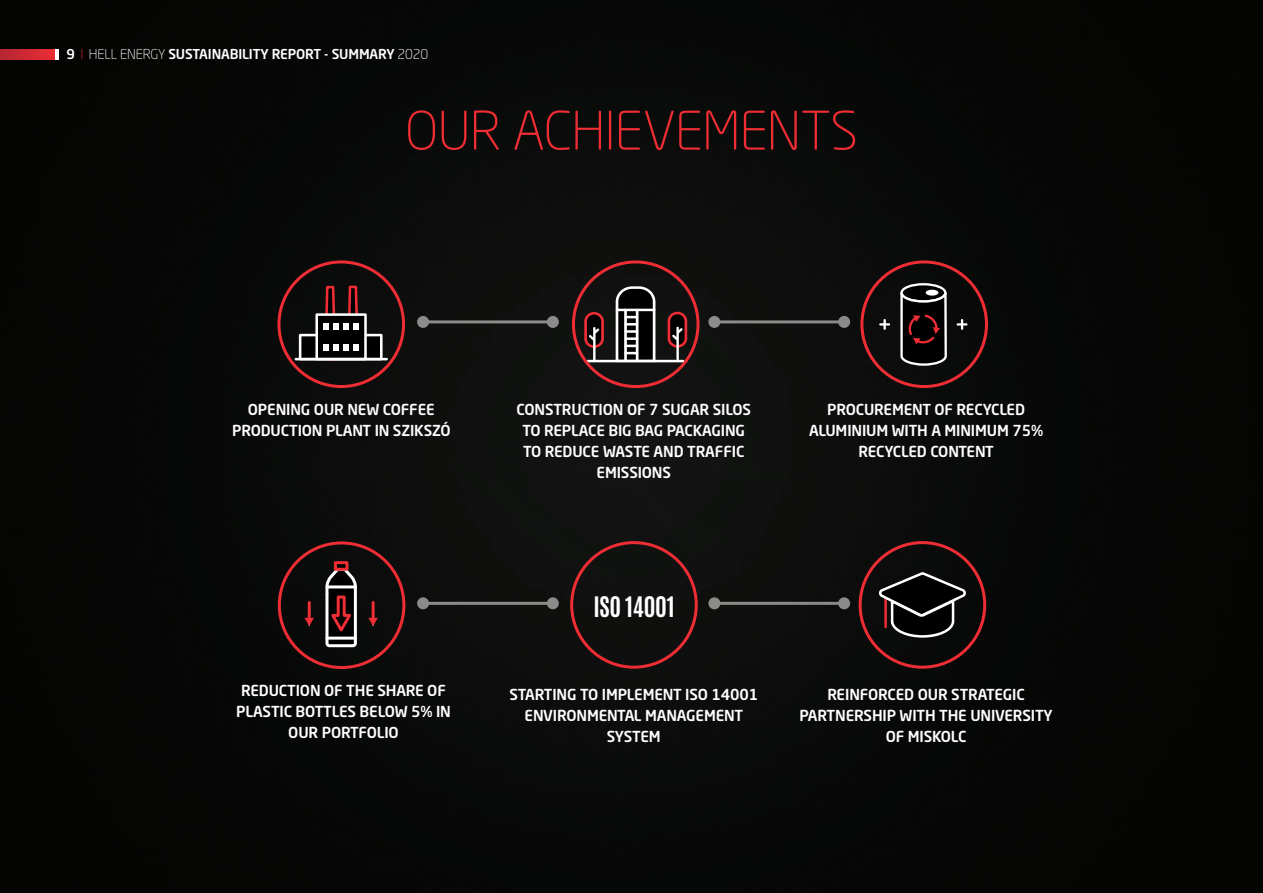
<style>
.page{position:relative;width:1263px;height:893px;background:#050504}
.page>*{position:absolute;margin:0;border:0;box-sizing:border-box;transform-origin:0 0}
.t1{font:300 52.5px "Neo Sans Pro";letter-spacing:-.015em;color:#ee2d34}
.t2{font:700 24px "Antonio";letter-spacing:-.01em;color:#fff}
.t3{font:500 15px/21px "Neo Sans Pro";letter-spacing:-.01em;color:#fff;text-align:center}
.t4{font:500 13.5px "Neo Sans Pro";letter-spacing:-.01em;color:#fff}
.s1{font-weight:300;color:#ee2d34}
.s2{font-weight:300}
</style>
<div class="page">
<div style="left:115px;top:0;width:1020px;height:893px;background:#080a08"></div>
<svg style="left:0;top:50px;width:56px;height:10px"></svg>
<svg style="left:56px;top:50px;width:3px;height:10px"></svg>
<div style="left:300px;top:335px;width:81px;height:24px;background:#000001"></div>
<div style="left:299px;top:334px;width:84px;height:26px;border:3px solid #fff"></div>
<div style="left:317px;top:315px;width:48px;height:44px;background:#000001"></div>
<div style="left:315px;top:313px;width:52px;height:47px;border:3px solid #fff"></div>
<svg style="left:323px;top:284px;width:37px;height:78px"></svg>
<hr style="left:295px;top:358px;width:93px;height:2px;background:#fff">
<div style="left:277px;top:260px;width:128px;height:128px;border:3px solid #ee2d34;border-radius:50%"></div>
<svg style="left:501px;top:234px;width:230px;height:129px"></svg>
<div style="left:572px;top:260px;width:127px;height:128px;border:3px solid #ee2d34;border-radius:50%"></div>
<div style="left:570px;top:541px;width:128px;height:128px;border:3px solid #ee2d34;border-radius:50%"></div>
<svg style="left:901px;top:284px;width:44px;height:17px"></svg>
<div style="left:900px;top:283px;width:46px;height:20px;border:2px solid #fff;border-radius:50%"></div>
<div style="left:926px;top:290px;width:12px;height:6px;background:#fff;border-radius:50%"></div>
<svg style="left:899px;top:291px;width:49px;height:76px"></svg>
<svg style="left:958px;top:320px;width:8px;height:9px"></svg>
<svg style="left:880px;top:320px;width:9px;height:9px"></svg>
<div style="left:860px;top:260px;width:128px;height:128px;border:3px solid #ee2d34;border-radius:50%"></div>
<svg style="left:877px;top:571px;width:91px;height:68px"></svg>
<div style="left:859px;top:541px;width:127px;height:128px;border:3px solid #ee2d34;border-radius:50%"></div>
<svg style="left:324px;top:560px;width:34px;height:89px"></svg>
<hr style="left:327px;top:585px;width:28px;height:3px;background:#fff">
<hr style="left:327px;top:637px;width:28px;height:3px;background:#fff">
<hr style="left:308px;top:602px;width:3px;height:17px;background:#ee2d34">
<svg style="left:304px;top:618px;width:10px;height:8px"></svg>
<hr style="left:372px;top:602px;width:3px;height:17px;background:#ee2d34">
<svg style="left:368px;top:618px;width:10px;height:8px"></svg>
<div style="left:278px;top:541px;width:127px;height:128px;border:3px solid #ee2d34;border-radius:50%"></div>
<hr style="left:423px;top:320px;width:130px;height:3px;background:#fff">
<svg style="left:417px;top:316px;width:12px;height:12px"></svg>
<svg style="left:547px;top:316px;width:12px;height:12px"></svg>
<hr style="left:423px;top:602px;width:130px;height:3px;background:#fff">
<div style="left:417px;top:597px;width:12px;height:12px;background:#8a8a8a;border-radius:50%"></div>
<div style="left:547px;top:597px;width:12px;height:12px;background:#8b8b8a;border-radius:50%"></div>
<hr style="left:714px;top:320px;width:130px;height:3px;background:#fff">
<div style="left:708px;top:316px;width:12px;height:12px;background:#8b8c8b;border-radius:50%"></div>
<svg style="left:838px;top:316px;width:12px;height:12px"></svg>
<hr style="left:714px;top:602px;width:130px;height:3px;background:#fff">
<svg style="left:708px;top:597px;width:12px;height:12px"></svg>
<div style="left:838px;top:597px;width:12px;height:12px;background:#898a89;border-radius:50%"></div>
<p class="t4" style="left:67px;top:46px;width:363px">9 <span class="s1">I</span> <span class="s2">HELL ENERGY</span> SUSTAINABILITY REPORT - SUMMARY <span class="s2">2020</span></p>
<h1 class="t1" style="left:405px;top:99px;width:454px">OUR ACHIEVEMENTS</h1>
<p class="t3" style="left:232px;top:399px;width:220px">OPENING OUR NEW COFFEE<br>PRODUCTION PLANT IN SZIKSZÓ</p>
<p class="t3" style="left:516px;top:399px;width:236px">CONSTRUCTION OF 7 SUGAR SILOS<br>TO REPLACE BIG BAG PACKAGING<br>TO REDUCE WASTE AND TRAFFIC<br>EMISSIONS</p>
<p class="t3" style="left:809px;top:399px;width:236px">PROCUREMENT OF RECYCLED<br>ALUMINIUM WITH A MINIMUM 75%<br>RECYCLED CONTENT</p>
<p class="t3" style="left:236px;top:680px;width:216px">REDUCTION OF THE SHARE OF<br>PLASTIC BOTTLES BELOW 5% IN<br>OUR PORTFOLIO</p>
<h2 class="t2" style="left:593px;top:589px;width:83px">ISO 14001</h2>
<p class="t3" style="left:509px;top:683px;width:250px">STARTING TO IMPLEMENT ISO 14001<br>ENVIRONMENTAL MANAGEMENT<br>SYSTEM</p>
<p class="t3" style="left:799px;top:683px;width:255px">REINFORCED OUR STRATEGIC<br>PARTNERSHIP WITH THE UNIVERSITY<br>OF MISKOLC</p>
</div>
